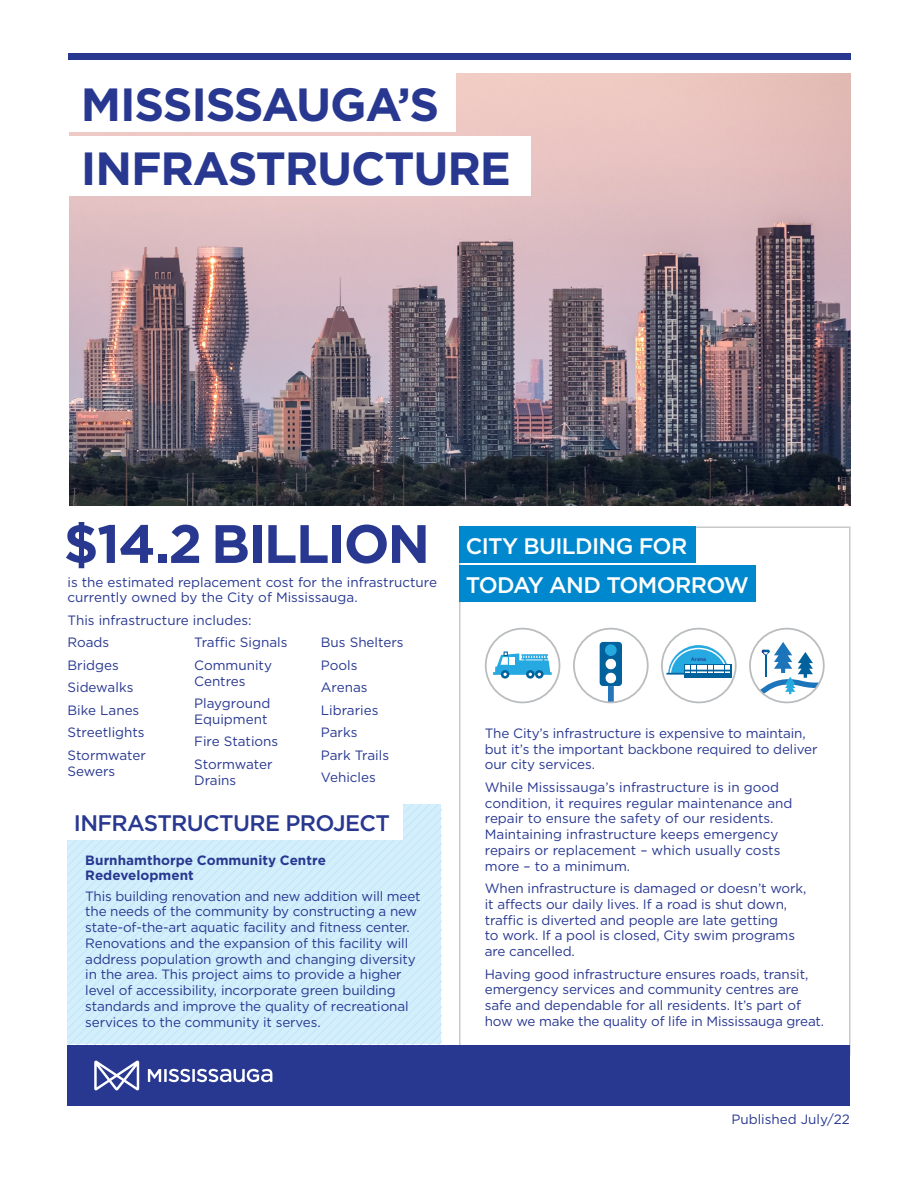
<style>
.page{position:relative;width:918px;height:1188px;background:#fff}
.page>*{position:absolute;margin:0;border:0;box-sizing:border-box;transform-origin:0 0}
.t1{font:700 54px "Gotham";letter-spacing:-.035em;color:#283890}
.t2{font:700 46.5px/63.6px "Gotham";letter-spacing:-.025em;color:#283890}
.H2_White{font:500 22.5px/39.2px "Gotham";letter-spacing:-.03em;color:#fff}
.H2_Blue{font:500 22.5px "Gotham";letter-spacing:-.03em;color:#283890}
.Body_Copy{font:13.5px/15.8px "Gotham";letter-spacing:-.01em;color:#283891}
.BodyCopy_Subhead{font:700 13.5px/15.8px "Gotham";color:#283891}
.t3{font:500 5.1px "Gotham";color:#293b8f}
</style>
<div class="page">
<img style="left:70px;top:73px;width:780px;height:432px">
<svg style="left:68px;top:804px;width:374px;height:240px;background:#d0edfa"></svg>
<div style="left:68px;top:53px;width:782px;height:7px;background:#283890"></div>
<div style="left:68px;top:1045px;width:782px;height:61px;background:#283890"></div>
<div style="left:67px;top:804px;width:336px;height:36px;background:#fff"></div>
<div style="left:485px;top:628px;width:75px;height:75px;border:2px solid #babdbf;border-radius:50%"></div>
<svg style="left:493px;top:651px;width:59px;height:28px"></svg>
<div style="left:600px;top:642px;width:22px;height:44px;background:#00619c;border-radius:3px"></div>
<div style="left:605px;top:644px;width:12px;height:12px;background:#26a8e0;border-radius:50%"></div>
<div style="left:605px;top:658px;width:12px;height:12px;background:#fff;border-radius:50%"></div>
<div style="left:605px;top:658px;width:12px;height:12px;border:1px solid #00619c;border-radius:50%"></div>
<div style="left:605px;top:672px;width:12px;height:12px;background:#fff;border-radius:50%"></div>
<div style="left:605px;top:672px;width:12px;height:12px;border:1px solid #00619c;border-radius:50%"></div>
<div style="left:608px;top:686px;width:6px;height:17px;background:#2475ba"></div>
<div style="left:573px;top:628px;width:76px;height:75px;border:2px solid #babdbf;border-radius:50%"></div>
<div style="left:661px;top:628px;width:76px;height:75px;border:2px solid #babdbf;border-radius:50%"></div>
<svg style="left:684px;top:664px;width:47px;height:14px"></svg>
<svg style="left:666px;top:645px;width:63px;height:59px"></svg>
<svg style="left:750px;top:629px;width:72px;height:73px"></svg>
<div style="left:749px;top:628px;width:76px;height:75px;border:2px solid #babdbf;border-radius:50%"></div>
<svg style="left:94px;top:1061px;width:45px;height:29px"></svg>
<svg style="left:148px;top:1069px;width:124px;height:13px"></svg>
<div style="left:68px;top:73px;width:388px;height:59px;background:#fff"></div>
<div style="left:68px;top:136px;width:463px;height:60px;background:#fff"></div>
<div style="left:459px;top:526px;width:237px;height:37px;background:#0088ce"></div>
<div style="left:459px;top:566px;width:297px;height:36px;background:#0088ce"></div>
<h1 class="t2" style="left:81px;top:72px;width:431px">MISSISSAUGA’S<br>INFRASTRUCTURE</h1>
<p class="t1" style="left:64px;top:508px;width:368px">$14.2 BILLION</p>
<p class="Body_Copy" style="left:68px;top:574px;width:371px">is the estimated replacement cost for the infrastructure currently owned by the City of Mississauga.</p>
<p class="Body_Copy" style="left:68px;top:612px;width:186px">This infrastructure includes:</p>
<p class="Body_Copy" style="left:68px;top:634px;width:43px">Roads</p>
<p class="Body_Copy" style="left:68px;top:657px;width:53px">Bridges</p>
<p class="Body_Copy" style="left:68px;top:679px;width:67px">Sidewalks</p>
<p class="Body_Copy" style="left:68px;top:702px;width:73px">Bike Lanes</p>
<p class="Body_Copy" style="left:68px;top:724px;width:79px">Streetlights</p>
<p class="Body_Copy" style="left:68px;top:747px;width:80px">Stormwater<br>Sewers</p>
<p class="Body_Copy" style="left:194px;top:634px;width:95px">Traffic Signals</p>
<p class="Body_Copy" style="left:194px;top:657px;width:79px">Community<br>Centres</p>
<p class="Body_Copy" style="left:194px;top:695px;width:78px">Playground<br>Equipment</p>
<p class="Body_Copy" style="left:194px;top:733px;width:86px">Fire Stations</p>
<p class="Body_Copy" style="left:194px;top:756px;width:80px">Stormwater<br>Drains</p>
<p class="Body_Copy" style="left:321px;top:634px;width:84px">Bus Shelters</p>
<p class="Body_Copy" style="left:321px;top:657px;width:38px">Pools</p>
<p class="Body_Copy" style="left:321px;top:679px;width:48px">Arenas</p>
<p class="Body_Copy" style="left:321px;top:702px;width:59px">Libraries</p>
<p class="Body_Copy" style="left:321px;top:724px;width:38px">Parks</p>
<p class="Body_Copy" style="left:321px;top:747px;width:70px">Park Trails</p>
<p class="Body_Copy" style="left:321px;top:769px;width:57px">Vehicles</p>
<h2 class="H2_Blue" style="left:74px;top:808px;width:318px">INFRASTRUCTURE PROJECT</h2>
<h3 class="BodyCopy_Subhead" style="left:85px;top:852px;width:242px">Burnhamthorpe Community Centre<br>Redevelopment</h3>
<p class="Body_Copy" style="left:85px;top:888px;width:337px">This building renovation and new addition will meet the needs of the community by constructing a new state-of-the-art aquatic facility and fitness center.<br>Renovations and the expansion of this facility will address population growth and changing diversity in the area. This project aims to provide a higher level of accessibility, incorporate green building standards and improve the quality of recreational services to the community it serves.</p>
<h2 class="H2_White" style="left:466px;top:526px;width:285px">CITY BUILDING FOR<br>TODAY AND TOMORROW</h2>
<p class="t3" style="left:691px;top:656px;width:17px">Arena</p>
<p class="Body_Copy" style="left:485px;top:725px;width:334px">The City’s infrastructure is expensive to maintain, but it’s the important backbone required to deliver our city services.</p>
<p class="Body_Copy" style="left:485px;top:779px;width:309px">While Mississauga’s infrastructure is in good condition, it requires regular maintenance and repair to ensure the safety of our residents.<br>Maintaining infrastructure keeps emergency repairs or replacement – which usually costs more – to a minimum.</p>
<p class="Body_Copy" style="left:485px;top:880px;width:323px">When infrastructure is damaged or doesn’t work, it affects our daily lives. If a road is shut down, traffic is diverted and people are late getting<br>to work. If a pool is closed, City swim programs are cancelled.</p>
<p class="Body_Copy" style="left:485px;top:966px;width:341px">Having good infrastructure ensures roads, transit, emergency services and community centres are safe and dependable for all residents. It’s part of how we make the quality of life in Mississauga great.</p>
<p class="Body_Copy" style="left:731px;top:1111px;width:120px">Published July/22</p>
</div>
